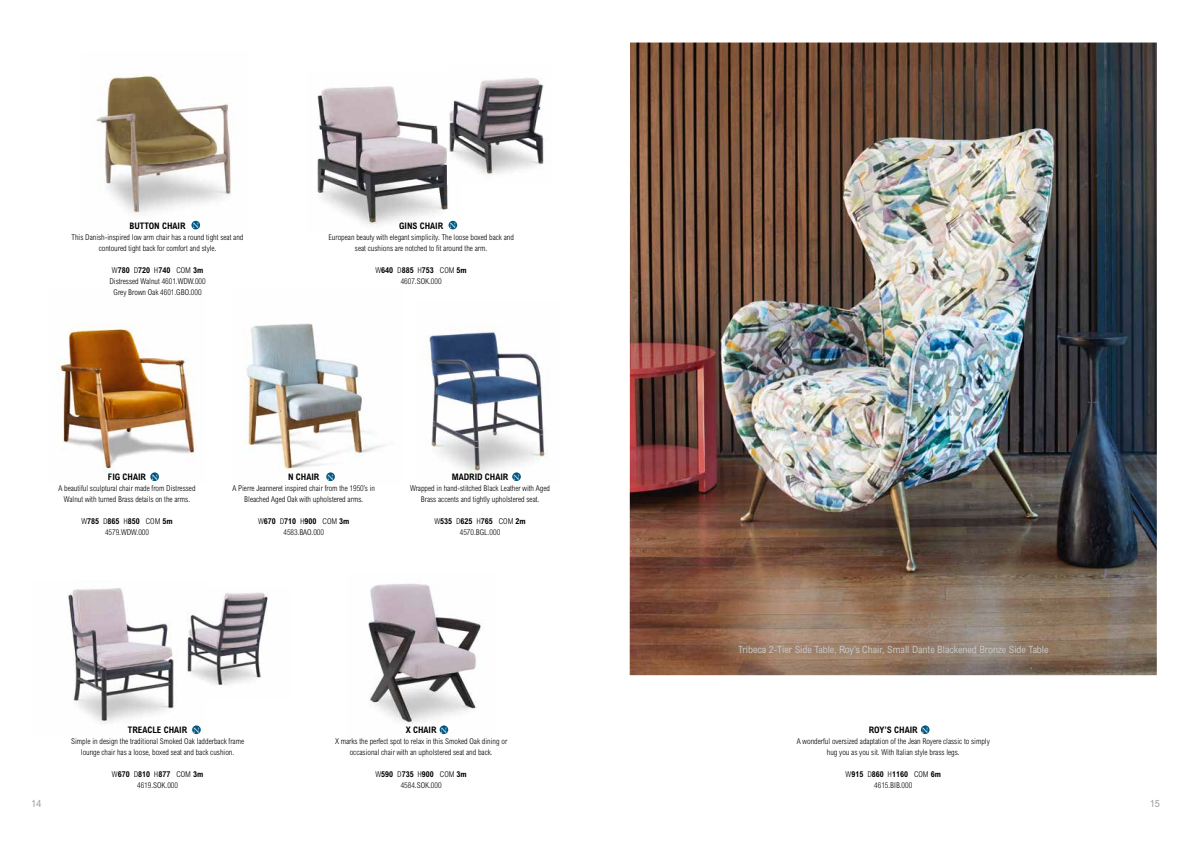
<style>
.page{position:relative;width:1191px;height:842px;background:#fff}
.page>*{position:absolute;margin:0;border:0;box-sizing:border-box;transform-origin:0 0}
.t1{font:condensed 10px "Arial";color:#c6c6c6}
.t2{font:condensed 10px "Arial";color:#9d9d9c}
.t3{font:700 condensed 9px "Arial";color:#000}
.t4{font:300 condensed 8px/11px "Arial";color:#000;text-align:center}
.t5{font:8px "Americana BT";color:#fff}
.s1{font-weight:700}
</style>
<div class="page">
<img style="left:316px;top:86px;width:142px;height:144px">
<img style="left:447px;top:78px;width:97px;height:107px">
<img style="left:68px;top:588px;width:129px;height:147px">
<img style="left:368px;top:584px;width:113px;height:151px">
<img style="left:183px;top:588px;width:85px;height:111px">
<img style="left:629px;top:43px;width:527px;height:632px">
<img style="left:57px;top:324px;width:138px;height:158px">
<img style="left:244px;top:323px;width:141px;height:159px">
<img style="left:427px;top:327px;width:121px;height:155px">
<img style="left:96px;top:75px;width:135px;height:155px">
<div style="left:150px;top:472px;width:9px;height:9px;background:#005781;border-radius:50%"></div>
<div style="left:326px;top:472px;width:9px;height:9px;background:#005781;border-radius:50%"></div>
<div style="left:512px;top:472px;width:9px;height:9px;background:#005781;border-radius:50%"></div>
<div style="left:192px;top:725px;width:9px;height:9px;background:#005781;border-radius:50%"></div>
<div style="left:439px;top:725px;width:9px;height:9px;background:#005781;border-radius:50%"></div>
<div style="left:921px;top:725px;width:8px;height:9px;background:#005781;border-radius:50%"></div>
<div style="left:191px;top:221px;width:9px;height:8px;background:#005781;border-radius:50%"></div>
<div style="left:448px;top:221px;width:9px;height:8px;background:#005781;border-radius:50%"></div>
<p class="t3" style="left:130px;top:220px;width:57px">BUTTON CHAIR</p>
<p class="t4" style="left:72px;top:231px;width:173px">This Danish-inspired low arm chair has a round tight seat and contoured tight back for comfort and style.</p>
<p class="t4" style="left:109px;top:264px;width:98px">W<span class="s1">780</span> D<span class="s1">720</span> H<span class="s1">740</span> COM <span class="s1">3m<br></span>Distressed Walnut 4601.WDW.000<br>Grey Brown Oak 4601.GBO.000</p>
<p class="t3" style="left:399px;top:220px;width:46px">GINS CHAIR</p>
<p class="t4" style="left:328px;top:231px;width:187px">European beauty with elegant simplicity. The loose boxed back and seat cushions are notched to fit around the arm.</p>
<p class="t4" style="left:375px;top:264px;width:93px">W<span class="s1">640</span> D<span class="s1">885</span> H<span class="s1">753</span> COM <span class="s1">5m<br></span>4607.SOK.000</p>
<p class="t5" style="left:193px;top:221px;width:7px">N</p>
<p class="t5" style="left:450px;top:221px;width:7px">N</p>
<p class="t3" style="left:108px;top:472px;width:40px">FIG CHAIR</p>
<p class="t4" style="left:58px;top:483px;width:139px">A beautiful sculptural chair made from Distressed<br>Walnut with turned Brass details on the arms.</p>
<p class="t4" style="left:81px;top:516px;width:93px">W<span class="s1">785</span> D<span class="s1">865</span> H<span class="s1">850</span> COM <span class="s1">5m<br></span>4579.WDW.000</p>
<p class="t3" style="left:288px;top:472px;width:33px">N CHAIR</p>
<p class="t4" style="left:232px;top:483px;width:144px">A Pierre Jeanneret inspired chair from the 1950’s in<br>Bleached Aged Oak with upholstered arms.</p>
<p class="t4" style="left:258px;top:516px;width:93px">W<span class="s1">670</span> D<span class="s1">710</span> H<span class="s1">900</span> COM <span class="s1">3m<br></span>4583.BAO.000</p>
<p class="t3" style="left:452px;top:472px;width:58px">MADRID CHAIR</p>
<p class="t4" style="left:410px;top:483px;width:141px">Wrapped in hand-stitched Black Leather with Aged<br>Brass accents and tightly upholstered seat.</p>
<p class="t4" style="left:434px;top:516px;width:93px">W<span class="s1">535</span> D<span class="s1">625</span> H<span class="s1">765</span> COM <span class="s1">2m<br></span>4570.BGL.000</p>
<p class="t5" style="left:152px;top:472px;width:7px">N</p>
<p class="t5" style="left:327px;top:472px;width:7px">N</p>
<p class="t5" style="left:513px;top:472px;width:7px">N</p>
<p class="t1" style="left:738px;top:643px;width:312px">Tribeca 2-Tier Side Table, Roy’s Chair, Small Dante Blackened Bronze Side Table</p>
<p class="t3" style="left:128px;top:724px;width:61px">TREACLE CHAIR</p>
<p class="t4" style="left:71px;top:735px;width:175px">Simple in design the traditional Smoked Oak ladderback frame lounge chair has a loose, boxed seat and back cushion.</p>
<p class="t4" style="left:112px;top:768px;width:93px">W<span class="s1">670</span> D<span class="s1">810</span> H<span class="s1">877</span> COM <span class="s1">3m<br></span>4619.SOK.000</p>
<p class="t3" style="left:406px;top:724px;width:32px">X CHAIR</p>
<p class="t4" style="left:335px;top:735px;width:174px">X marks the perfect spot to relax in this Smoked Oak dining or occasional chair with an upholstered seat and back.</p>
<p class="t4" style="left:375px;top:768px;width:93px">W<span class="s1">590</span> D<span class="s1">735</span> H<span class="s1">900</span> COM <span class="s1">3m<br></span>4584.SOK.000</p>
<p class="t3" style="left:868px;top:724px;width:50px">ROY’S CHAIR</p>
<p class="t4" style="left:796px;top:735px;width:195px">A wonderful oversized adaptation of the Jean Royere classic to simply hug you as you sit. With Italian style brass legs.</p>
<p class="t4" style="left:845px;top:768px;width:97px">W<span class="s1">915</span> D<span class="s1">860</span> H<span class="s1">1160</span> COM <span class="s1">6m<br></span>4615.BIB.000</p>
<p class="t5" style="left:193px;top:725px;width:7px">N</p>
<p class="t5" style="left:441px;top:725px;width:7px">N</p>
<p class="t5" style="left:922px;top:725px;width:7px">N</p>
<p class="t2" style="left:31px;top:798px;width:11px">14</p>
<p class="t2" style="left:1150px;top:798px;width:11px">15</p>
</div>
